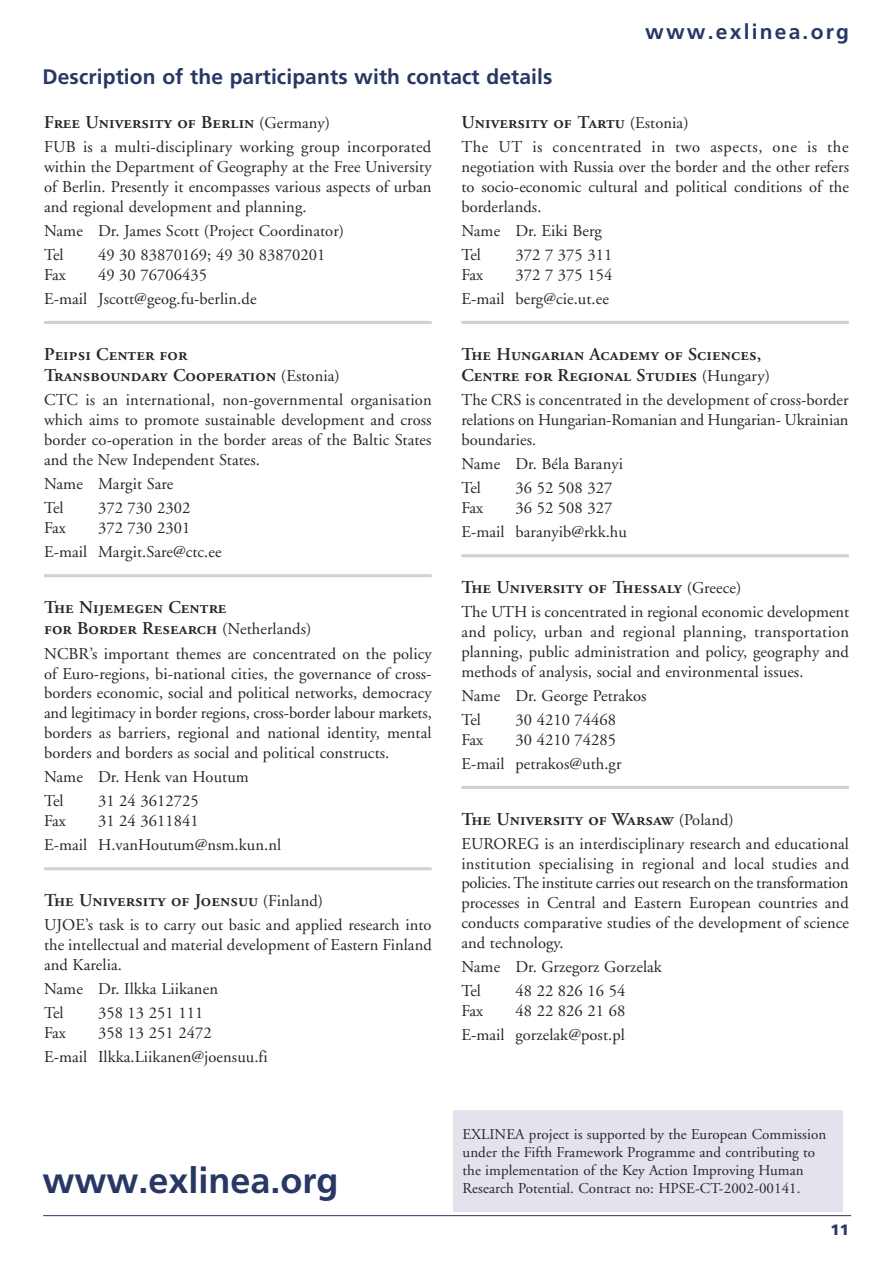
<style>
.page{position:relative;width:893px;height:1263px;background:#fff}
.page>*{position:absolute;margin:0;border:0;box-sizing:border-box;transform-origin:0 0}
.t1{font:700 36px "Frutiger";color:#283865}
.EX_Headings_Semibold{font:700 21px "Frutiger";letter-spacing:.005em;color:#283865}
.EX_Headings_Semibold-2{font:700 21px "Frutiger";letter-spacing:.105em;color:#283865}
.t2{font:18px/21.8px "Adobe Garamond Semibold SC";letter-spacing:.005em;color:#262628}
.t3{font:16.5px/20px "Adobe Garamond";letter-spacing:.005em;color:#262628;text-align:justify}
.t4{font:15px/18px "Adobe Garamond";letter-spacing:.005em;color:#262628}
.t5{font:900 15px "Frutiger";color:#283865}
.s1{font-family:"Adobe Garamond";font-size:16.5px}
</style>
<div class="page">
<hr style="left:43px;top:1215px;width:808px;height:1px;background:#283865">
<hr style="left:44px;top:321px;width:388px;height:3px;background:#d0d0d0">
<hr style="left:44px;top:574px;width:388px;height:3px;background:#d0d0d0">
<hr style="left:44px;top:867px;width:388px;height:3px;background:#d0d0d0">
<hr style="left:461px;top:321px;width:388px;height:3px;background:#d0d0d0">
<hr style="left:461px;top:554px;width:388px;height:3px;background:#d0d0d0">
<hr style="left:461px;top:786px;width:388px;height:3px;background:#d0d0d0">
<div style="left:454px;top:1110px;width:389px;height:101px;background:#e4e3ed"></div>
<p class="EX_Headings_Semibold" style="left:43px;top:65px;width:511px">Description of the participants with contact details</p>
<p class="EX_Headings_Semibold-2" style="left:645px;top:19px;width:205px">www.exlinea.org</p>
<p class="t2" style="left:44px;top:112px;width:288px">Free University of Berlin <span class="s1">(Germany)</span></p>
<p class="t3" style="left:44px;top:137px;width:389px">FUB is a multi-disciplinary working group incorporated within the Department of Geography at the Free University of Berlin. Presently it encompasses various aspects of urban and regional development and planning.</p>
<p class="t3" style="left:44px;top:221px;width:302px">Name Dr. James Scott (Project Coordinator)</p>
<p class="t3" style="left:44px;top:245px;width:21px">Tel</p>
<p class="t3" style="left:98px;top:245px;width:229px">49 30 83870169; 49 30 83870201</p>
<p class="t3" style="left:44px;top:265px;width:24px">Fax</p>
<p class="t3" style="left:98px;top:265px;width:111px">49 30 76706435</p>
<p class="t3" style="left:44px;top:289px;width:214px">E-mail Jscott@geog.fu-berlin.de</p>
<p class="t2" style="left:44px;top:343px;width:297px">Peipsi Center for<br>Transboundary Cooperation <span class="s1">(Estonia)</span></p>
<p class="t3" style="left:44px;top:391px;width:389px">CTC is an international, non-governmental organisation which aims to promote sustainable development and cross border co-operation in the border areas of the Baltic States and the New Independent States.</p>
<p class="t3" style="left:44px;top:474px;width:131px">Name Margit Sare</p>
<p class="t3" style="left:44px;top:498px;width:21px">Tel</p>
<p class="t3" style="left:98px;top:498px;width:94px">372 730 2302</p>
<p class="t3" style="left:44px;top:518px;width:24px">Fax</p>
<p class="t3" style="left:98px;top:518px;width:94px">372 730 2301</p>
<p class="t3" style="left:44px;top:542px;width:179px">E-mail Margit.Sare@ctc.ee</p>
<p class="t2" style="left:44px;top:596px;width:269px">The Nijemegen Centre<br>for Border Research <span class="s1">(Netherlands)</span></p>
<p class="t3" style="left:44px;top:644px;width:389px">NCBR’s important themes are concentrated on the policy of Euro-regions, bi-national cities, the governance of cross&shy;borders economic, social and political networks, democracy and legitimacy in border regions, cross-border labour markets, borders as barriers, regional and national identity, mental borders and borders as social and political constructs.</p>
<p class="t3" style="left:44px;top:767px;width:206px">Name Dr. Henk van Houtum</p>
<p class="t3" style="left:44px;top:791px;width:21px">Tel</p>
<p class="t3" style="left:98px;top:791px;width:102px">31 24 3612725</p>
<p class="t3" style="left:44px;top:811px;width:24px">Fax</p>
<p class="t3" style="left:98px;top:811px;width:102px">31 24 3611841</p>
<p class="t3" style="left:44px;top:835px;width:239px">E-mail H.vanHoutum@nsm.kun.nl</p>
<p class="t2" style="left:44px;top:889px;width:281px">The University of Joensuu <span class="s1">(Finland)</span></p>
<p class="t3" style="left:44px;top:915px;width:389px">UJOE’s task is to carry out basic and applied research into the intellectual and material development of Eastern Finland and Karelia.</p>
<p class="t3" style="left:44px;top:979px;width:175px">Name Dr. Ilkka Liikanen</p>
<p class="t3" style="left:44px;top:1003px;width:21px">Tel</p>
<p class="t3" style="left:98px;top:1003px;width:107px">358 13 251 111</p>
<p class="t3" style="left:44px;top:1023px;width:24px">Fax</p>
<p class="t3" style="left:98px;top:1023px;width:115px">358 13 251 2472</p>
<p class="t3" style="left:44px;top:1047px;width:225px">E-mail Ilkka.Liikanen@joensuu.fi</p>
<p class="t1" style="left:43px;top:1159px;width:298px">www.exlinea.org</p>
<p class="t2" style="left:461px;top:112px;width:229px">University of Tartu <span class="s1">(Estonia)</span></p>
<p class="t3" style="left:461px;top:137px;width:389px">The UT is concentrated in two aspects, one is the negotiation with Russia over the border and the other refers to socio-economic cultural and political conditions of the borderlands.</p>
<p class="t3" style="left:461px;top:221px;width:142px">Name Dr. Eiki Berg</p>
<p class="t3" style="left:461px;top:245px;width:21px">Tel</p>
<p class="t3" style="left:515px;top:245px;width:99px">372 7 375 311</p>
<p class="t3" style="left:461px;top:265px;width:24px">Fax</p>
<p class="t3" style="left:515px;top:265px;width:99px">372 7 375 154</p>
<p class="t3" style="left:461px;top:289px;width:149px">E-mail berg@cie.ut.ee</p>
<p class="t2" style="left:461px;top:343px;width:310px">The Hungarian Academy of Sciences,<br>Centre for Regional Studies <span class="s1">(Hungary)</span></p>
<p class="t3" style="left:461px;top:391px;width:389px">The CRS is concentrated in the development of cross-border relations on Hungarian-Romanian and Hungarian- Ukrainian boundaries.</p>
<p class="t3" style="left:461px;top:454px;width:163px">Name Dr. Béla Baranyi</p>
<p class="t3" style="left:461px;top:479px;width:21px">Tel</p>
<p class="t3" style="left:515px;top:479px;width:99px">36 52 508 327</p>
<p class="t3" style="left:461px;top:498px;width:24px">Fax</p>
<p class="t3" style="left:515px;top:498px;width:99px">36 52 508 327</p>
<p class="t3" style="left:461px;top:523px;width:167px">E-mail baranyib@rkk.hu</p>
<p class="t2" style="left:461px;top:577px;width:282px">The University of Thessaly <span class="s1">(Greece)</span></p>
<p class="t3" style="left:461px;top:602px;width:389px">The UTH is concentrated in regional economic development and policy, urban and regional planning, transportation planning, public administration and policy, geography and methods of analysis, social and environmental issues.</p>
<p class="t3" style="left:461px;top:686px;width:187px">Name Dr. George Petrakos</p>
<p class="t3" style="left:461px;top:710px;width:21px">Tel</p>
<p class="t3" style="left:515px;top:710px;width:102px">30 4210 74468</p>
<p class="t3" style="left:461px;top:730px;width:24px">Fax</p>
<p class="t3" style="left:515px;top:730px;width:102px">30 4210 74285</p>
<p class="t3" style="left:461px;top:754px;width:162px">E-mail petrakos@uth.gr</p>
<p class="t2" style="left:461px;top:808px;width:274px">The University of Warsaw <span class="s1">(Poland)</span></p>
<p class="t3" style="left:461px;top:834px;width:389px">EUROREG is an interdisciplinary research and educational institution specialising in regional and local studies and policies. The institute carries out research on the transformation processes in Central and Eastern European countries and conducts comparative studies of the development of science and technology.</p>
<p class="t3" style="left:461px;top:957px;width:202px">Name Dr. Grzegorz Gorzelak</p>
<p class="t3" style="left:461px;top:981px;width:21px">Tel</p>
<p class="t3" style="left:515px;top:981px;width:112px">48 22 826 16 54</p>
<p class="t3" style="left:461px;top:1001px;width:24px">Fax</p>
<p class="t3" style="left:515px;top:1001px;width:112px">48 22 826 21 68</p>
<p class="t3" style="left:461px;top:1025px;width:165px">E-mail gorzelak@post.pl</p>
<p class="t4" style="left:463px;top:1126px;width:365px">EXLINEA project is supported by the European Commission under the Fifth Framework Programme and contributing to the implementation of the Key Action Improving Human Research Potential. Contract no: HPSE-CT-2002-00141.</p>
<p class="t5" style="left:831px;top:1220px;width:20px">11</p>
</div>
